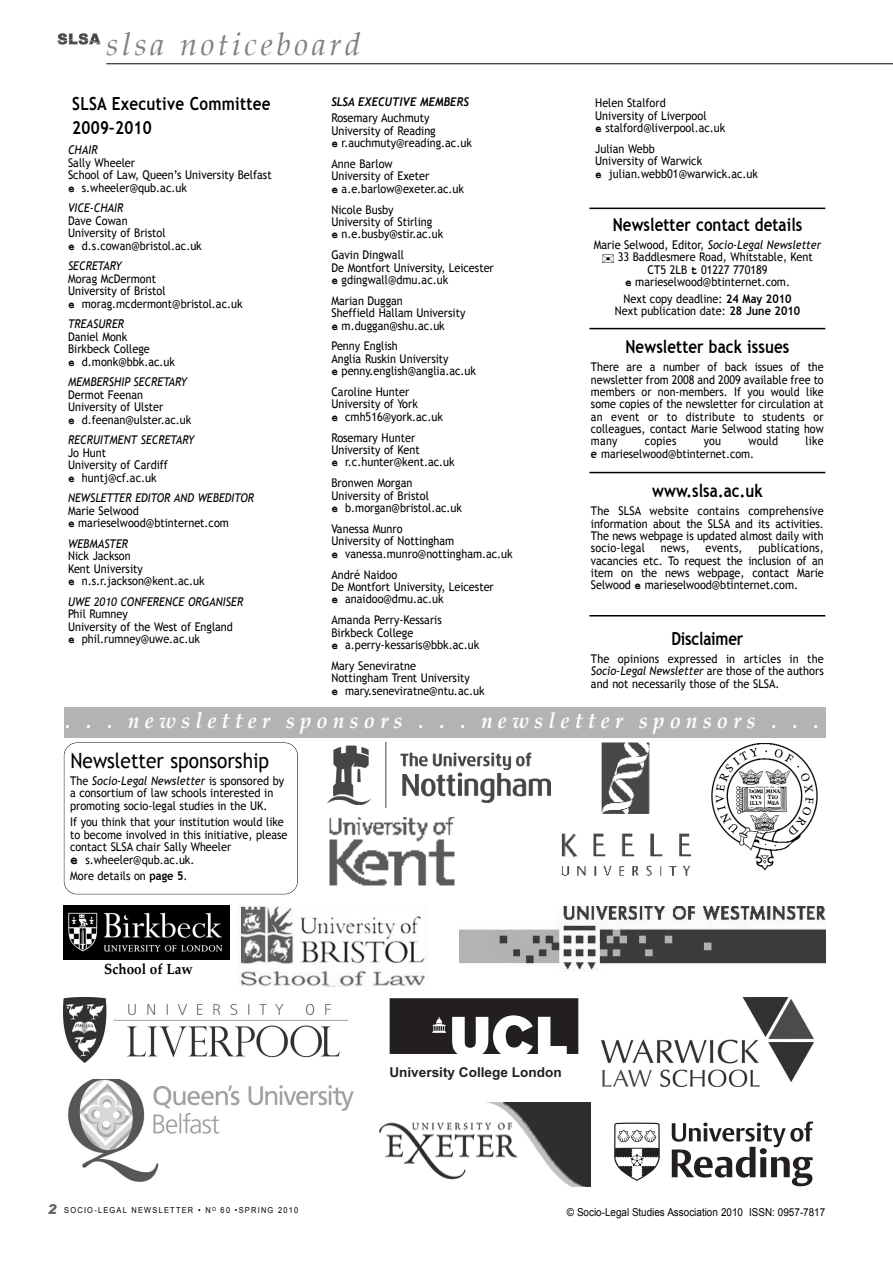
<style>
.page{position:relative;width:893px;height:1263px;background:#fff}
.page>*{position:absolute;margin:0;border:0;box-sizing:border-box;transform-origin:0 0}
.t1{font:italic 31.5px "Palatino";letter-spacing:.12em;color:#808080}
.t2{font:italic 700 22.5px "Palatino";letter-spacing:.25em;color:#fff;scale:.91 1}
.t3{font:21px "Trebuchet MS";color:#000;scale:.91 1}
.t4{font:700 18px "Trebuchet MS";letter-spacing:.005em;color:#000;scale:.84 1}
.t5{font:700 18px/23.5px "Trebuchet MS";letter-spacing:.005em;color:#000;scale:.85 1}
.t6{font:700 15px "Palatino";color:#000;scale:.9 1}
.t7{font:700 13.65px "Arial";color:#231f20}
.t8{font:12px/12.5px "Trebuchet MS";color:#000;scale:.91 1}
.t9{font:12px/12.5px "Trebuchet MS";color:#000;text-align:justify;scale:.9 1}
.t10{font:italic 12px "Trebuchet MS";color:#000;scale:.91 1}
.t11{font:italic 700 12px "Trebuchet MS";color:#000;scale:.91 1}
.t12{font:10.8px "Arial";color:#000;scale:.91 1}
.t13{font:8.25px "Arial";letter-spacing:.165em;color:#000;scale:.9 1}
.s1{font-family:"Dark Courier";font-weight:700}
.s2{font-style:normal}
.s3{font-weight:700}
.s4{font-style:italic}
.s5{font-family:"Dark Courier";font-weight:700;font-size:14.25px}
.s6{font-weight:900;font-style:italic;font-size:13.5px;color:#666}
</style>
<div class="page">
<hr style="left:106px;top:64px;width:786px;height:1px;background:#000">
<img style="left:58px;top:33px;width:42px;height:12px">
<svg style="left:389px;top:998px;width:189px;height:56px"></svg>
<div style="left:64px;top:743px;width:234px;height:151px;border:1px solid #000;border-radius:13px"></div>
<img style="left:68px;top:1080px;width:286px;height:102px">
<img style="left:711px;top:743px;width:106px;height:127px">
<img style="left:240px;top:905px;width:185px;height:81px">
<img style="left:601px;top:998px;width:213px;height:89px">
<img style="left:329px;top:818px;width:126px;height:68px">
<div style="left:64px;top:707px;width:761px;height:31px;background:#b3b3b3"></div>
<img style="left:64px;top:906px;width:166px;height:53px">
<svg style="left:671px;top:1121px;width:142px;height:65px"></svg>
<svg style="left:614px;top:1123px;width:46px;height:58px"></svg>
<img style="left:561px;top:743px;width:129px;height:133px">
<img style="left:459px;top:907px;width:366px;height:64px">
<img style="left:64px;top:997px;width:284px;height:66px">
<img style="left:379px;top:1102px;width:212px;height:84px">
<hr style="left:589px;top:615px;width:236px;height:2px;background:#000">
<img style="left:327px;top:743px;width:223px;height:64px">
<hr style="left:589px;top:472px;width:236px;height:1px;background:#000">
<hr style="left:589px;top:208px;width:236px;height:1px;background:#000">
<hr style="left:589px;top:328px;width:236px;height:1px;background:#000">
<h1 class="t1" style="left:107px;top:25px;width:255px">slsa noticeboard</h1>
<h3 class="t5" style="left:72px;top:92px;width:235px">SLSA Executive Committee<br>2009–2010</h3>
<p class="t10" style="left:68px;top:143px;width:34px">CHAIR</p>
<p class="t8" style="left:68px;top:156px;width:225px">Sally Wheeler<br>School of Law, Queen’s University Belfast <span class="s1">e</span> s.wheeler@qub.ac.uk</p>
<p class="t10" style="left:68px;top:201px;width:63px">VICE-CHAIR</p>
<p class="t8" style="left:68px;top:214px;width:148px">Dave Cowan<br>University of Bristol<br><span class="s1">e</span> d.s.cowan@bristol.ac.uk</p>
<p class="t10" style="left:68px;top:259px;width:60px">SECRETARY</p>
<p class="t8" style="left:68px;top:272px;width:193px">Morag McDermont<br>University of Bristol<br><span class="s1">e</span> morag.mcdermont@bristol.ac.uk</p>
<p class="t10" style="left:68px;top:317px;width:63px">TREASURER</p>
<p class="t8" style="left:68px;top:330px;width:119px">Daniel Monk<br>Birkbeck College<br><span class="s1">e</span> d.monk@bbk.ac.uk</p>
<p class="t10" style="left:68px;top:375px;width:132px">MEMBERSHIP SECRETARY</p>
<p class="t8" style="left:68px;top:388px;width:137px">Dermot Feenan<br>University of Ulster<br><span class="s1">e</span> d.feenan@ulster.ac.uk</p>
<p class="t10" style="left:68px;top:433px;width:140px">RECRUITMENT SECRETARY</p>
<p class="t8" style="left:68px;top:446px;width:111px">Jo Hunt<br>University of Cardiff <span class="s1">e</span> huntj@cf.ac.uk</p>
<p class="t10" style="left:68px;top:491px;width:206px">NEWSLETTER EDITOR AND WEBEDITOR</p>
<p class="t8" style="left:68px;top:504px;width:178px">Marie Selwood<br><span class="s1">e</span> marieselwood@btinternet.com</p>
<p class="t10" style="left:68px;top:537px;width:68px">WEBMASTER</p>
<p class="t8" style="left:68px;top:550px;width:152px">Nick Jackson<br>Kent University<br><span class="s1">e</span> n.s.r.jackson@kent.ac.uk</p>
<p class="t10" style="left:68px;top:595px;width:194px">UWE 2010 CONFERENCE ORGANISER</p>
<p class="t8" style="left:68px;top:608px;width:183px">Phil Rumney<br>University of the West of England <span class="s1">e</span> phil.rumney@uwe.ac.uk</p>
<p class="t11" style="left:331px;top:94px;width:153px">SLSA EXECUTIVE MEMBERS</p>
<p class="t8" style="left:331px;top:112px;width:156px">Rosemary Auchmuty<br>University of Reading<br><span class="s1">e</span> r.auchmuty@reading.ac.uk</p>
<p class="t8" style="left:331px;top:157px;width:147px">Anne Barlow<br>University of Exeter<br><span class="s1">e</span> a.e.barlow@exeter.ac.uk</p>
<p class="t8" style="left:331px;top:203px;width:124px">Nicole Busby<br>University of Stirling<br><span class="s1">e</span> n.e.busby@stir.ac.uk</p>
<p class="t8" style="left:331px;top:249px;width:180px">Gavin Dingwall<br>De Montfort University, Leicester <span class="s1">e</span> gdingwall@dmu.ac.uk</p>
<p class="t8" style="left:331px;top:294px;width:149px">Marian Duggan<br>Sheffield Hallam University <span class="s1">e</span> m.duggan@shu.ac.uk</p>
<p class="t8" style="left:331px;top:340px;width:160px">Penny English<br>Anglia Ruskin University<br><span class="s1">e</span> penny.english@anglia.ac.uk</p>
<p class="t8" style="left:331px;top:386px;width:124px">Caroline Hunter<br>University of York<br><span class="s1">e</span> cmh516@york.ac.uk</p>
<p class="t8" style="left:331px;top:431px;width:137px">Rosemary Hunter<br>University of Kent<br><span class="s1">e</span> r.c.hunter@kent.ac.uk</p>
<p class="t8" style="left:331px;top:477px;width:145px">Bronwen Morgan<br>University of Bristol<br><span class="s1">e</span> b.morgan@bristol.ac.uk</p>
<p class="t8" style="left:331px;top:522px;width:201px">Vanessa Munro<br>University of Nottingham<br><span class="s1">e</span> vanessa.munro@nottingham.ac.uk</p>
<p class="t8" style="left:331px;top:568px;width:180px">André Naidoo<br>De Montfort University, Leicester <span class="s1">e</span> anaidoo@dmu.ac.uk</p>
<p class="t8" style="left:331px;top:614px;width:164px">Amanda Perry-Kessaris<br>Birkbeck College<br><span class="s1">e</span> a.perry-kessaris@bbk.ac.uk</p>
<p class="t8" style="left:331px;top:659px;width:170px">Mary Seneviratne<br>Nottingham Trent University<br><span class="s1">e</span> mary.seneviratne@ntu.ac.uk</p>
<p class="t8" style="left:595px;top:97px;width:144px">Helen Stalford<br>University of Liverpool<br><span class="s1">e</span> stalford@liverpool.ac.uk</p>
<p class="t8" style="left:595px;top:142px;width:180px">Julian Webb<br>University of Warwick<br><span class="s1">e</span> julian.webb01@warwick.ac.uk</p>
<h3 class="t4" style="left:612px;top:214px;width:227px">Newsletter contact details</h3>
<p class="t10" style="left:594px;top:238px;width:251px"><span class="s2">Marie Selwood, Editor,</span> Socio-Legal Newsletter</p>
<p class="t8" style="left:617px;top:251px;width:216px">33 Baddlesmere Road, Whitstable, Kent</p>
<p class="t8" style="left:647px;top:263px;width:133px">CT5 2LB <span class="s1">t</span> 01227 770189</p>
<p class="t8" style="left:625px;top:276px;width:183px"><span class="s1">e</span> marieselwood@btinternet.com.</p>
<p class="t8" style="left:615px;top:292px;width:205px;text-align:center">Next copy deadline: <span class="s3">24 May 2010<br></span>Next publication date: <span class="s3">28 June 2010</span></p>
<h3 class="t4" style="left:625px;top:336px;width:197px">Newsletter back issues</h3>
<p class="t9" style="left:591px;top:361px;width:260px">There are a number of back issues of the newsletter from 2008 and 2009 available free to members or non-members. If you would like some copies of the newsletter for circulation at an event or to distribute to students or colleagues, contact Marie Selwood stating how many</p>
<p class="t9" style="left:644px;top:435px;width:37px">copies</p>
<p class="t9" style="left:703px;top:435px;width:21px">you</p>
<p class="t9" style="left:748px;top:435px;width:35px">would</p>
<p class="t9" style="left:805px;top:435px;width:22px">like</p>
<p class="t9" style="left:591px;top:447px;width:183px"><span class="s3">e</span> marieselwood@btinternet.com.</p>
<h3 class="t4" style="left:652px;top:480px;width:133px">www.slsa.ac.uk</h3>
<p class="t8" style="left:591px;top:505px;width:257px;text-align:justify">The SLSA website contains comprehensive information about the SLSA and its activities.<br>The news webpage is updated almost daily with socio-legal</p>
<p class="t8" style="left:591px;top:542px;width:257px;text-align:justify;text-indent:167px">publications, vacancies etc. To request the inclusion of an item on the news webpage, contact Marie Selwood <span class="s1">e</span> marieselwood@btinternet.com.</p>
<p class="t8" style="left:660px;top:542px;width:34px">news,</p>
<p class="t8" style="left:705px;top:542px;width:42px">events,</p>
<h3 class="t4" style="left:671px;top:628px;width:87px">Disclaimer</h3>
<p class="t8" style="left:591px;top:652px;width:257px;text-align:justify">The opinions expressed in articles in the <span class="s4">Socio-Legal Newsletter</span> are those of the authors and not necessarily those of the SLSA.</p>
<h2 class="t2" style="left:65px;top:706px;width:829px">. . . newsletter sponsors . . . newsletter sponsors . . .</h2>
<h3 class="t3" style="left:70px;top:749px;width:220px">Newsletter sponsorship</h3>
<p class="t8" style="left:70px;top:775px;width:237px">The <span class="s4">Socio-Legal Newsletter</span> is sponsored by a consortium of law schools interested in promoting socio-legal studies in the UK.</p>
<p class="t8" style="left:70px;top:816px;width:240px">If you think that your institution would like to become involved in this initiative, please contact SLSA chair Sally Wheeler<br><span class="s5">e</span> s.wheeler@qub.ac.uk.</p>
<p class="t8" style="left:70px;top:870px;width:130px">More details on <span class="s3">page 5</span>.</p>
<p class="t6" style="left:104px;top:960px;width:100px">School of Law</p>
<p class="t7" style="left:389px;top:1067px;width:174px">University College London</p>
<p class="t13" style="left:48px;top:1205px;width:280px"><span class="s6">2</span> SOCIO-LEGAL NEWSLETTER • N<sup>O</sup> 60 •SPRING 2010</p>
<p class="t12" style="left:566px;top:1206px;width:286px">© Socio-Legal Studies Association 2010 ISSN: 0957-7817</p>
</div>
